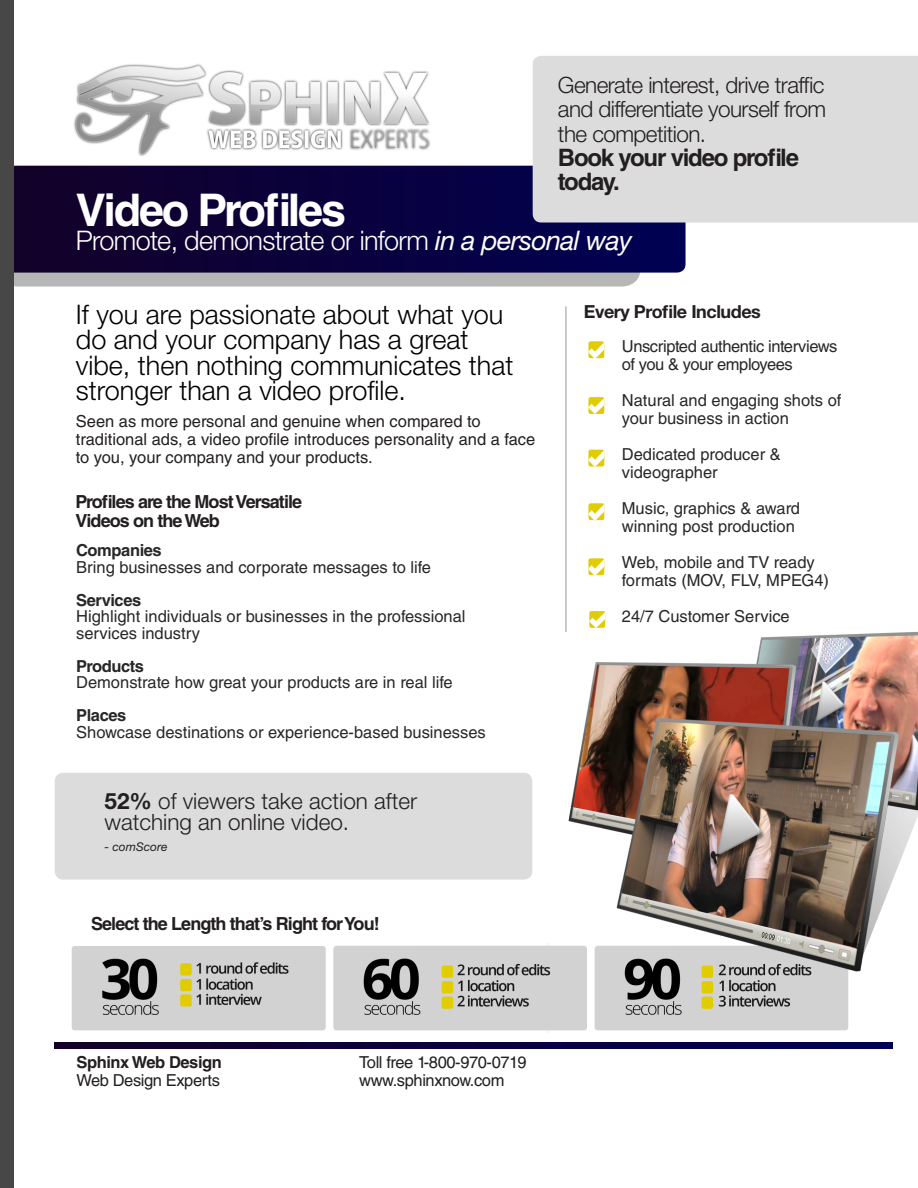
<style>
.page{position:relative;width:918px;height:1188px;background:#fff}
.page>*{position:absolute;margin:0;border:0;box-sizing:border-box;transform-origin:0 0}
.t1{font:700 45px "Helvetica LT Std";letter-spacing:-.05em;color:#fff}
.t2{font:300 27px/25.5px "Helvetica Neue LT Std";color:#000}
.t3{font:300 27px "Helvetica Neue LT Pro";letter-spacing:-.025em;color:#fff}
.t4{font:700 24px/24px "Helvetica LT Std";letter-spacing:-.05em;color:#231f20}
.t5{font:300 22.5px/24.6px "Helvetica Neue LT Pro";letter-spacing:-.025em;color:#231f20;text-align:justify}
.t6{font:300 22.5px/21px "Helvetica Neue LT Pro";color:#231f20}
.t7{font:700 18px "Helvetica LT Std";letter-spacing:-.05em;color:#231f20}
.t8{font:700 18px "Helvetica Neue LT Std";letter-spacing:-.025em;color:#231f20}
.t9{font:16.5px/18px "Helvetica LT Std";color:#262727}
.t10{font:16.5px/18px "Helvetica LT Std";color:#231f20}
.t11{font:16.5px "Helvetica LT Std";letter-spacing:-.025em;color:#231f20}
.t12{font:16.5px/18px "Helvetica LT Std";letter-spacing:-.025em;color:#262727}
.t13{font:700 16.5px "Helvetica LT Std";letter-spacing:-.025em;color:#262727}
.t14{font:700 16.5px "Helvetica LT Std";letter-spacing:-.025em;color:#231f20}
.t15{font:italic 12px "Helvetica Neue LT Pro";color:#231f20}
.s1{font-weight:400;font-style:italic}
.s2{font-family:"Helvetica Neue LT Std";font-weight:700}
</style>
<div class="page">
<div style="left:0;top:166px;width:640px;height:121px;background:#b7b7b7;border-radius:18px"></div>
<img style="left:71px;top:945px;width:778px;height:86px">
<div style="left:177px;top:960px;width:18px;height:50px;background:#d2d2d2"></div>
<svg style="left:437px;top:960px;width:18px;height:53px"></svg>
<svg style="left:698px;top:981px;width:18px;height:32px"></svg>
<svg style="left:54px;top:1043px;width:839px;height:6px;background:#09013d"></svg>
<div style="left:0;top:166px;width:686px;height:107px;background:linear-gradient(to right,#130127,#000154);border-radius:9px"></div>
<img style="left:588px;top:341px;width:16px;height:17px">
<img style="left:588px;top:397px;width:16px;height:17px">
<img style="left:588px;top:450px;width:16px;height:16px">
<img style="left:588px;top:503px;width:16px;height:17px">
<img style="left:588px;top:558px;width:16px;height:17px">
<img style="left:589px;top:611px;width:16px;height:17px">
<div style="left:533px;top:56px;width:385px;height:167px;background:#dcdcdc"></div>
<div style="left:55px;top:773px;width:477px;height:107px;background:#dcdcdc;border-radius:9px"></div>
<div style="left:180px;top:963px;width:12px;height:13px;background:#e1cc00;border-radius:2px"></div>
<div style="left:442px;top:966px;width:11px;height:12px;background:#e1cc00;border-radius:2px"></div>
<div style="left:180px;top:979px;width:12px;height:12px;background:#e1cc00;border-radius:2px"></div>
<div style="left:442px;top:981px;width:11px;height:12px;background:#e1cc00;border-radius:2px"></div>
<div style="left:702px;top:981px;width:11px;height:12px;background:#e1cc00;border-radius:2px"></div>
<div style="left:180px;top:994px;width:12px;height:13px;background:#e1cc00;border-radius:2px"></div>
<div style="left:442px;top:997px;width:11px;height:12px;background:#e1cc00;border-radius:2px"></div>
<div style="left:702px;top:997px;width:11px;height:12px;background:#e1cc00;border-radius:2px"></div>
<img style="left:74px;top:64px;width:356px;height:92px">
<div style="left:0;top:0;width:13px;height:1188px;background:#474747"></div>
<hr style="left:566px;top:306px;width:1px;height:326px;background:#969696">
<img style="left:568px;top:631px;width:350px;height:350px">
<p class="t5" style="left:558px;top:72px;width:270px">Generate interest, drive traffic and differentiate yourself from the competition.</p>
<p class="t4" style="left:558px;top:145px;width:243px">Book your video profile today.</p>
<p class="t1" style="left:76px;top:183px;width:272px">Video Profiles</p>
<p class="t3" style="left:76px;top:224px;width:558px">Promote, demonstrate or inform <span class="s1">in a personal way</span></p>
<p class="t2" style="left:76px;top:301px;width:439px">If you are passionate about what you do and your company has a great vibe, then nothing communicates that stronger than a video profile.</p>
<p class="t10" style="left:76px;top:412px;width:461px">Seen as more personal and genuine when compared to traditional ads, a video profile introduces personality and a face to you, your company and your products.</p>
<p class="t7" style="left:75px;top:490px;width:228px">Profiles are the Most Versatile</p>
<p class="t7" style="left:75px;top:510px;width:146px">Videos on the Web</p>
<p class="t13" style="left:76px;top:541px;width:87px">Companies</p>
<p class="t9" style="left:76px;top:558px;width:356px">Bring businesses and corporate messages to life</p>
<p class="t13" style="left:76px;top:590px;width:67px">Services</p>
<p class="t9" style="left:76px;top:608px;width:391px;line-height:16.5px">Highlight individuals or businesses in the professional services industry</p>
<p class="t13" style="left:76px;top:656px;width:69px">Products</p>
<p class="t9" style="left:76px;top:674px;width:378px">Demonstrate how great your products are in real life</p>
<p class="t13" style="left:76px;top:706px;width:52px">Places</p>
<p class="t9" style="left:76px;top:723px;width:411px">Showcase destinations or experience-based businesses</p>
<p class="t6" style="left:105px;top:790px;width:314px"><span class="s2">52%</span> of viewers take action after watching an online video.</p>
<p class="t15" style="left:105px;top:839px;width:65px">- comScore</p>
<p class="t7" style="left:91px;top:913px;width:290px">Select the Length that’s Right for You!</p>
<p class="t14" style="left:76px;top:1052px;width:147px">Sphinx Web Design</p>
<p class="t11" style="left:76px;top:1071px;width:145px">Web Design Experts</p>
<p class="t11" style="left:359px;top:1053px;width:169px">Toll free 1-800-970-0719</p>
<p class="t11" style="left:359px;top:1071px;width:147px">www.sphinxnow.com</p>
<p class="t8" style="left:584px;top:300px;width:178px">Every Profile Includes</p>
<p class="t12" style="left:622px;top:337px;width:217px">Unscripted authentic interviews of you &amp; your employees</p>
<p class="t9" style="left:622px;top:391px;width:221px">Natural and engaging shots of your business in action</p>
<p class="t9" style="left:622px;top:445px;width:160px">Dedicated producer &amp; videographer</p>
<p class="t9" style="left:622px;top:499px;width:180px">Music, graphics &amp; award winning post production</p>
<p class="t9" style="left:622px;top:553px;width:209px">Web, mobile and TV ready formats (MOV, FLV, MPEG4)</p>
<p class="t9" style="left:622px;top:607px;width:169px">24/7 Customer Service</p>
</div>
